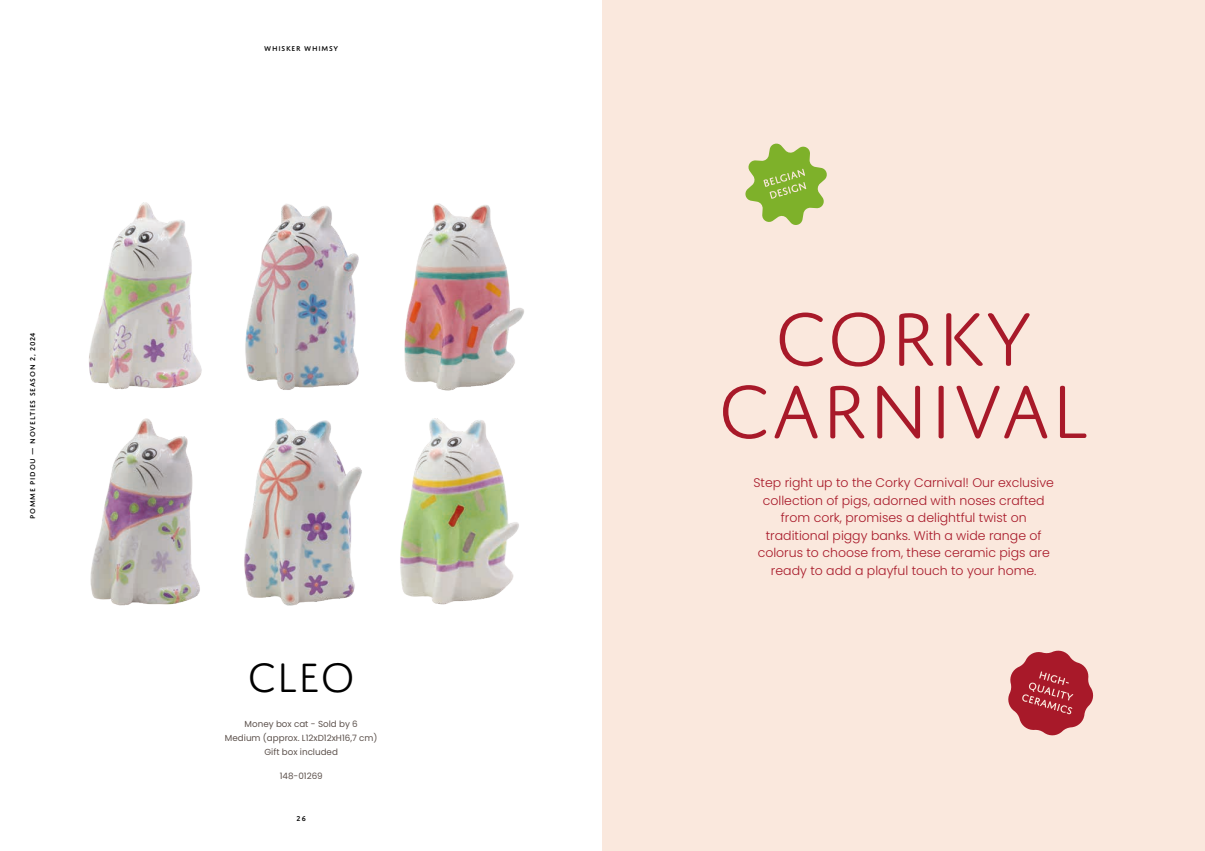
<style>
.page{position:relative;width:1205px;height:851px;background:#fff}
.page>*{position:absolute;margin:0;border:0;box-sizing:border-box;transform-origin:0 0}
.t1{font:300 79.75px/72.5px "Domus Titling";color:#a81929;text-align:center}
.t2{font:300 43.75px "Domus Titling";color:#000}
.t3{font:300 12.5px/17.5px "Poppins";color:#a81929;text-align:center}
.t4{font:8.75px/13.8px "Poppins";color:#5d524d;text-align:center}
.t5{font:500 7.5px "Domus Titling";letter-spacing:.1em;color:#000}
</style>
<div class="page">
<div style="left:602px;top:0;width:603px;height:850px;background:#fae8dd"></div>
<svg style="left:745px;top:143px;width:82px;height:82px"></svg>
<svg style="left:1008px;top:650px;width:86px;height:86px"></svg>
<img style="left:89px;top:202px;width:113px;height:187px">
<img style="left:90px;top:418px;width:110px;height:187px">
<img style="left:244px;top:418px;width:118px;height:187px">
<img style="left:245px;top:204px;width:114px;height:186px">
<img style="left:404px;top:203px;width:120px;height:187px">
<img style="left:400px;top:418px;width:119px;height:187px">
<p class="t5" style="left:28px;top:518px;width:188px;rotate:-90deg">POMME PIDOU — NOVELTIES SEASON 2, 2024</p>
<p class="t5" style="left:264px;top:44px;width:75px">WHISKER WHIMSY</p>
<h2 class="t2" style="left:247px;top:653px;width:109px">CLEO</h2>
<p class="t4" style="left:225px;top:717px;width:154px">Money box cat - Sold by 6<br>Medium (approx. L12xD12xH16,7 cm)<br>Gift box included</p>
<p class="t4" style="left:280px;top:769px;width:45px">148-01269</p>
<p class="t5" style="left:297px;top:813px;width:11px">26</p>
<h1 class="t1" style="left:718px;top:302px;width:373px">CORKY<br>CARNIVAL</h1>
<p class="t3" style="left:753px;top:474px;width:302px">Step right up to the Corky Carnival! Our exclusive collection of pigs, adorned with noses crafted from cork, promises a delightful twist on traditional piggy banks. With a wide range of colorus to choose from, these ceramic pigs are ready to add a playful touch to your home.</p>
</div>
